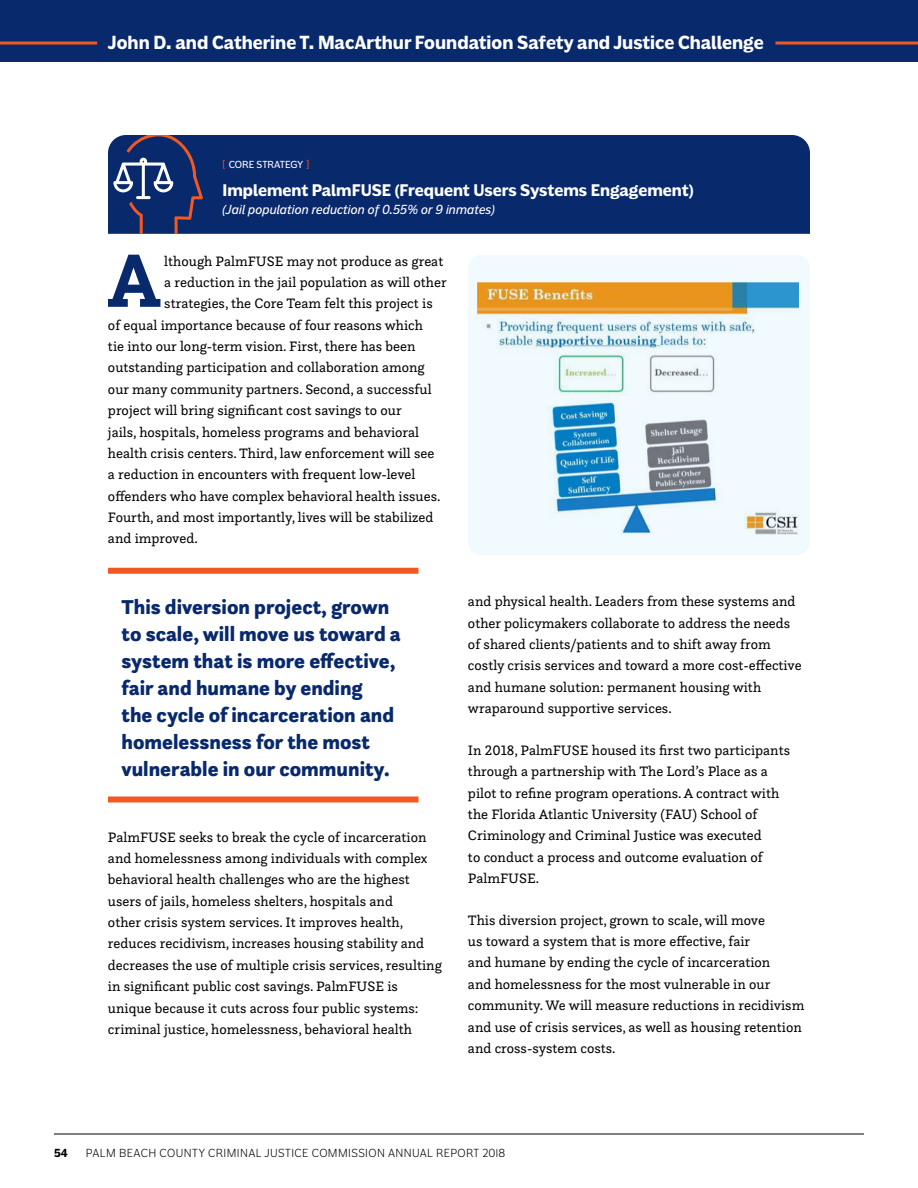
<style>
.page{position:relative;width:918px;height:1188px;background:#fff}
.page>*{position:absolute;margin:0;border:0;box-sizing:border-box;transform-origin:0 0}
.t1{font:700 78.9px "Questa Slab";color:#08296c}
.t2{font:900 21px/27px "Questa Sans";color:#08296c}
.t3{font:700 19.5px "Americane";color:#fff}
.t4{font:700 17.25px "Americane";color:#fff}
.t5{font:14.25px/21.3px "Questa Slab";color:#000}
.t6{font:italic 13.5px "Americane";color:#fff}
.t7{font:300 12px "Americane";letter-spacing:.035em;color:#000}
.t8{font:700 12px "Americane";color:#000}
.t9{font:10.5px "Americane";color:#fff}
.s1{color:#f15822}
</style>
<div class="page">
<hr style="left:54px;top:1134px;width:810px;height:1px;background:#000">
<div style="left:0;top:0;width:918px;height:62px;background:#08296c"></div>
<hr style="left:775px;top:42px;width:143px;height:3px;background:#f15822">
<hr style="left:0;top:42px;width:97px;height:3px;background:#f15822">
<div style="left:108px;top:135px;width:702px;height:99px;background:#08296c"></div>
<svg style="left:113px;top:135px;width:90px;height:99px;background:#2d3e73"></svg>
<div style="left:468px;top:255px;width:342px;height:300px;background:#f1fafe;border-radius:14px"></div>
<img style="left:477px;top:282px;width:322px;height:252px">
<div style="left:108px;top:568px;width:310px;height:6px;background:#f15822"></div>
<div style="left:108px;top:796px;width:310px;height:6px;background:#f15822"></div>
<h3 class="t3" style="left:108px;top:31px;width:657px">John D. and Catherine T. MacArthur Foundation Safety and Justice Challenge</h3>
<p class="t9" style="left:222px;top:158px;width:88px"><span class="s1">[</span> CORE STRATEGY <span class="s1">]</span></p>
<p class="t4" style="left:222px;top:180px;width:473px">Implement PalmFUSE (Frequent Users Systems Engagement)</p>
<p class="t6" style="left:222px;top:201px;width:274px">(Jail population reduction of 0.55% or 9 inmates)</p>
<h1 class="t1" style="left:107px;top:230px;width:56px">A</h1>
<p class="t5" style="left:164px;top:250px;width:281px">lthough PalmFUSE may not produce as great</p>
<p class="t5" style="left:164px;top:271px;width:284px">a reduction in the jail population as will other</p>
<p class="t5" style="left:164px;top:293px;width:270px">strategies, the Core Team felt this project is</p>
<p class="t5" style="left:108px;top:314px;width:317px">of equal importance because of four reasons which</p>
<p class="t5" style="left:108px;top:335px;width:309px">tie into our long-term vision. First, there has been</p>
<p class="t5" style="left:108px;top:357px;width:318px">outstanding participation and collaboration among</p>
<p class="t5" style="left:108px;top:378px;width:325px">our many community partners. Second, a successful</p>
<p class="t5" style="left:108px;top:399px;width:295px">project will bring significant cost savings to our</p>
<p class="t5" style="left:108px;top:421px;width:313px">jails, hospitals, homeless programs and behavioral</p>
<p class="t5" style="left:108px;top:442px;width:328px">health crisis centers. Third, law enforcement will see</p>
<p class="t5" style="left:108px;top:464px;width:309px">a reduction in encounters with frequent low-level</p>
<p class="t5" style="left:108px;top:485px;width:334px">offenders who have complex behavioral health issues.</p>
<p class="t5" style="left:108px;top:506px;width:327px">Fourth, and most importantly, lives will be stabilized</p>
<p class="t5" style="left:108px;top:528px;width:91px">and improved.</p>
<h2 class="t2" style="left:121px;top:593px;width:281px">This diversion project, grown to scale, will move us toward a system that is more effective, fair and humane by ending<br>the cycle of incarceration and homelessness for the most vulnerable in our community.</h2>
<p class="t5" style="left:108px;top:826px;width:335px">PalmFUSE seeks to break the cycle of incarceration and homelessness among individuals with complex behavioral health challenges who are the highest users of jails, homeless shelters, hospitals and<br>other crisis system services. It improves health, reduces recidivism, increases housing stability and decreases the use of multiple crisis services, resulting in significant public cost savings. PalmFUSE is unique because it cuts across four public systems: criminal justice, homelessness, behavioral health</p>
<p class="t5" style="left:468px;top:591px;width:335px">and physical health. Leaders from these systems and other policymakers collaborate to address the needs of shared clients/patients and to shift away from costly crisis services and toward a more cost-effective and humane solution: permanent housing with wraparound supportive services.</p>
<p class="t5" style="left:468px;top:739px;width:324px">In 2018, PalmFUSE housed its first two participants through a partnership with The Lord’s Place as a pilot to refine program operations. A contract with the Florida Atlantic University (FAU) School of Criminology and Criminal Justice was executed<br>to conduct a process and outcome evaluation of PalmFUSE.</p>
<p class="t5" style="left:468px;top:909px;width:338px">This diversion project, grown to scale, will move<br>us toward a system that is more effective, fair<br>and humane by ending the cycle of incarceration<br>and homelessness for the most vulnerable in our community. We will measure reductions in recidivism and use of crisis services, as well as housing retention and cross-system costs.</p>
<p class="t8" style="left:54px;top:1146px;width:15px">54</p>
<p class="t7" style="left:86px;top:1146px;width:421px">PALM BEACH COUNTY CRIMINAL JUSTICE COMMISSION ANNUAL REPORT 2018</p>
</div>
